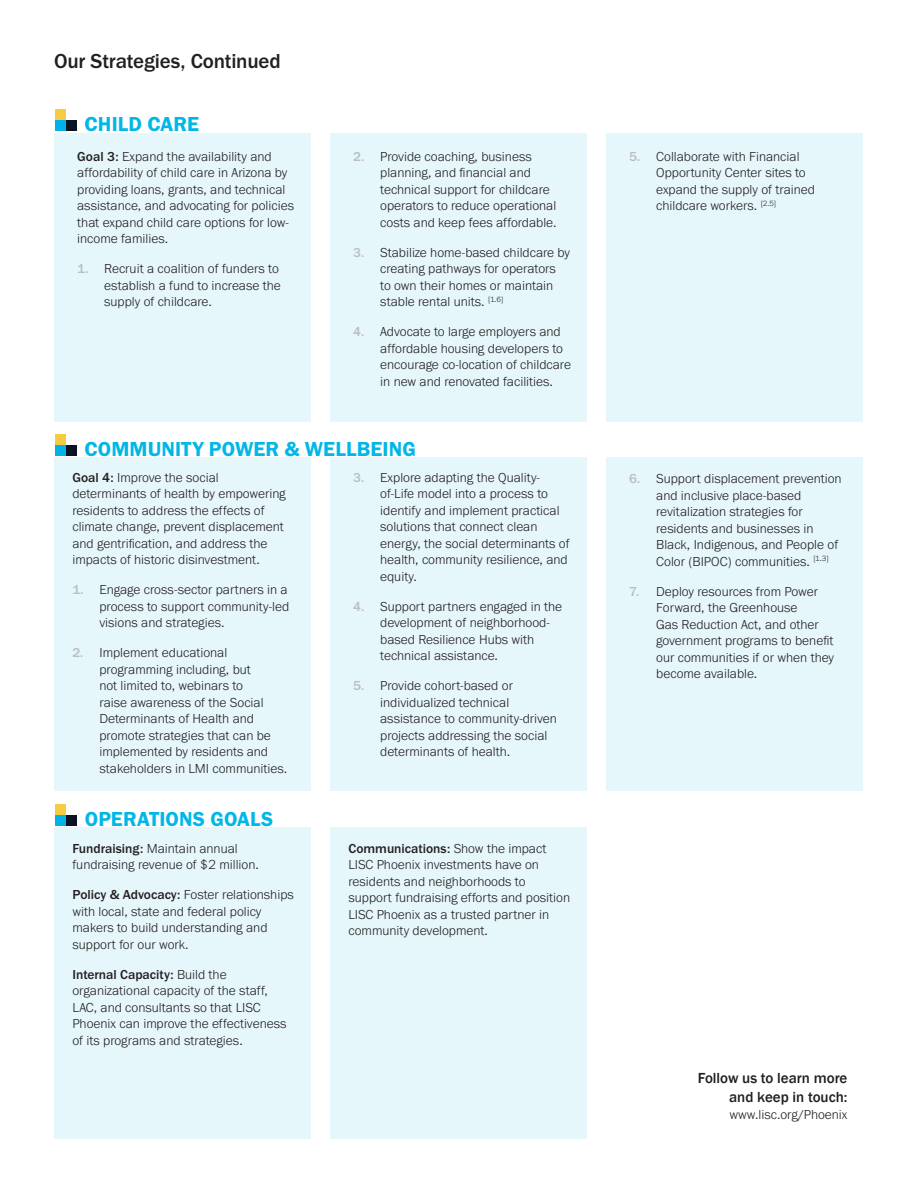
<style>
.page{position:relative;width:918px;height:1188px;background:#fff}
.page>*{position:absolute;margin:0;border:0;box-sizing:border-box;transform-origin:0 0}
.TX_Main_Diagram{font:21px "Franklin Gothic URW Dem";letter-spacing:.005em;color:#00b7e7}
.TX_Diagram_headings{font:500 21px "Franklin Gothic URW";letter-spacing:-.01em;color:#231f20}
.Bullets{font:500 15px/19.5px "Franklin Gothic";color:#231f20;text-align:right}
.Goal_Description{font:300 13.5px/16.5px "Franklin Gothic URW";color:#231f20}
.Bullets-2{font:300 13.5px "Franklin Gothic URW";color:#231f20}
.s1{font-weight:500}
.s2{font-weight:500;color:#bcbdc0}
</style>
<div class="page">
<div style="left:55px;top:133px;width:256px;height:289px;background:#e6f7fc"></div>
<div style="left:331px;top:133px;width:256px;height:289px;background:#e6f7fc"></div>
<div style="left:607px;top:133px;width:256px;height:289px;background:#e6f7fc"></div>
<div style="left:55px;top:458px;width:256px;height:333px;background:#e6f7fc"></div>
<div style="left:331px;top:458px;width:256px;height:333px;background:#e6f7fc"></div>
<div style="left:607px;top:458px;width:256px;height:333px;background:#e6f7fc"></div>
<div style="left:55px;top:827px;width:256px;height:312px;background:#e6f7fc"></div>
<div style="left:331px;top:827px;width:256px;height:312px;background:#e6f7fc"></div>
<div style="left:66px;top:120px;width:11px;height:11px;background:#091422"></div>
<div style="left:55px;top:120px;width:11px;height:11px;background:#00b2e5"></div>
<div style="left:55px;top:109px;width:11px;height:11px;background:#f5cb43"></div>
<div style="left:66px;top:445px;width:11px;height:11px;background:#091422"></div>
<div style="left:55px;top:445px;width:11px;height:11px;background:#00b2e5"></div>
<div style="left:55px;top:434px;width:11px;height:11px;background:#f5cb43"></div>
<div style="left:66px;top:815px;width:11px;height:11px;background:#091422"></div>
<div style="left:55px;top:815px;width:11px;height:11px;background:#00b2e5"></div>
<div style="left:55px;top:804px;width:11px;height:11px;background:#f5cb43"></div>
<p class="TX_Diagram_headings" style="left:54px;top:48px;width:228px">Our Strategies, Continued</p>
<p class="TX_Main_Diagram" style="left:85px;top:111px;width:116px">CHILD CARE</p>
<p class="Goal_Description" style="left:77px;top:147px;width:218px"><span class="s1">Goal 3:</span> Expand the availability and affordability of child care in Arizona by providing loans, grants, and technical assistance, and advocating for policies that expand child care options for low&shy;income families.</p>
<p class="Goal_Description" style="left:104px;top:260px;width:178px;text-indent:-27px"><span class="s2">1.</span> Recruit a coalition of funders to establish a fund to increase the supply of childcare.</p>
<p class="Goal_Description" style="left:380px;top:147px;width:178px;text-indent:-27px"><span class="s2">2.</span> Provide coaching, business planning, and financial and technical support for childcare operators to reduce operational costs and keep fees affordable.</p>
<p class="Goal_Description" style="left:380px;top:243px;width:191px;text-indent:-27px"><span class="s2">3.</span> Stabilize home-based childcare by creating pathways for operators<br>to own their homes or maintain stable rental units. <sup>[1.6]</sup></p>
<p class="Goal_Description" style="left:380px;top:323px;width:192px;text-indent:-27px"><span class="s2">4.</span> Advocate to large employers and affordable housing developers to encourage co-location of childcare in new and renovated facilities.</p>
<p class="TX_Main_Diagram" style="left:85px;top:436px;width:333px">COMMUNITY POWER &amp; WELLBEING</p>
<p class="Goal_Description" style="left:72px;top:468px;width:215px"><span class="s1">Goal 4:</span> Improve the social determinants of health by empowering residents to address the effects of climate change, prevent displacement and gentrification, and address the impacts of historic disinvestment.</p>
<p class="Goal_Description" style="left:99px;top:581px;width:191px;text-align:justify;text-indent:-27px"><span class="s2">1.</span> Engage cross-sector partners in a process to support community-led visions and strategies.</p>
<p class="Goal_Description" style="left:99px;top:644px;width:189px;text-indent:-27px"><span class="s2">2.</span> Implement educational programming including, but<br>not limited to, webinars to<br>raise awareness of the Social<br>Determinants of Health and promote strategies that can be implemented by residents and stakeholders in LMI communities.</p>
<p class="TX_Main_Diagram" style="left:85px;top:806px;width:190px">OPERATIONS GOALS</p>
<p class="Goal_Description" style="left:72px;top:840px;width:188px"><span class="s1">Fundraising:</span> Maintain annual fundraising revenue of $2 million.</p>
<p class="Goal_Description" style="left:72px;top:886px;width:223px"><span class="s1">Policy &amp; Advocacy:</span> Foster relationships with local, state and federal policy makers to build understanding and support for our work.</p>
<p class="Goal_Description" style="left:72px;top:966px;width:216px"><span class="s1">Internal Capacity:</span> Build the organizational capacity of the staff, LAC, and consultants so that LISC Phoenix can improve the effectiveness of its programs and strategies.</p>
<p class="Goal_Description" style="left:380px;top:468px;width:191px;text-indent:-27px"><span class="s2">3.</span> Explore adapting the Quality&shy;of-Life model into a process to identify and implement practical solutions that connect clean energy, the social determinants of health, community resilience, and equity.</p>
<p class="Goal_Description" style="left:380px;top:597px;width:184px;text-indent:-27px"><span class="s2">4.</span> Support partners engaged in the development of neighborhood&shy;based Resilience Hubs with technical assistance.</p>
<p class="Goal_Description" style="left:380px;top:677px;width:178px;text-indent:-27px"><span class="s2">5.</span> Provide cohort-based or individualized technical assistance to community-driven projects addressing the social determinants of health.</p>
<p class="Goal_Description" style="left:348px;top:840px;width:223px"><span class="s1">Communications:</span> Show the impact LISC Phoenix investments have on residents and neighborhoods to support fundraising efforts and position LISC Phoenix as a trusted partner in community development.</p>
<p class="Goal_Description" style="left:656px;top:147px;width:160px;text-indent:-27px"><span class="s2">5.</span> Collaborate with Financial<br>Opportunity Center sites to expand the supply of trained childcare workers. <sup>[2.5]</sup></p>
<p class="Goal_Description" style="left:656px;top:470px;width:187px;text-indent:-27px"><span class="s2">6.</span> Support displacement prevention and inclusive place-based revitalization strategies for residents and businesses in<br>Black, Indigenous, and People of<br>Color (BIPOC) communities. <sup>[1.3]</sup></p>
<p class="Goal_Description" style="left:656px;top:582px;width:179px;text-indent:-27px"><span class="s2">7.</span> Deploy resources from Power<br>Forward, the Greenhouse<br>Gas Reduction Act, and other government programs to benefit our communities if or when they become available.</p>
<p class="Bullets" style="left:698px;top:1068px;width:151px">Follow us to learn more and keep in touch:</p>
<p class="Bullets-2" style="left:729px;top:1106px;width:120px">www.lisc.org/Phoenix</p>
</div>
